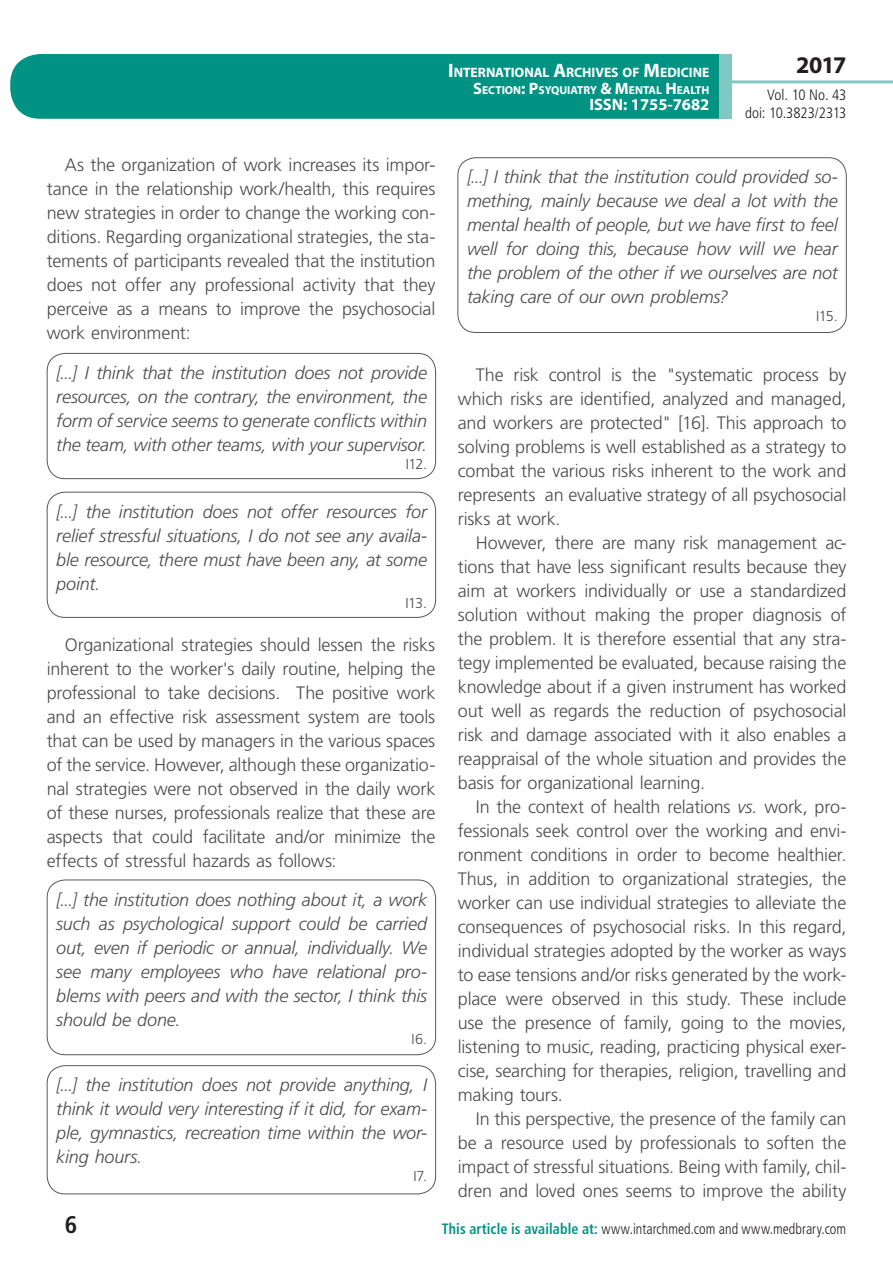
<style>
.page{position:relative;width:893px;height:1263px;background:#fff}
.page>*{position:absolute;margin:0;border:0;box-sizing:border-box;transform-origin:0 0}
.t1{font:700 24px "Myriad Pro";color:#231f20}
.t2{font:700 condensed 24px "Frutiger LT Std";color:#231f20}
.t3{font:300 18px/24px "Frutiger LT Std";letter-spacing:-.01em;color:#4b4c4d;text-align:justify}
.t4{font:italic 300 18px/24px "Frutiger LT Std";letter-spacing:-.01em;color:#4b4c4d;text-align:justify}
.t5{font:700 16.5px "Myriad Pro";color:#fff}
.t6{font:300 condensed 15px "Frutiger LT Std";color:#231f20;scale:.94 1}
.t7{font:300 condensed 15px/18px "Frutiger LT Std";color:#231f20;text-align:right}
.t8{font:300 14.4px "Frutiger LT Std";letter-spacing:-.035em;color:#4b4c4d}
.t9{font:700 13.65px "Myriad Pro";letter-spacing:-.005em;color:#fff}
.t10{font:700 11.55px "Myriad Pro";color:#fff}
.s1{font-size:19.5px}
.s2{font-size:16.5px}
.s3{font-style:italic}
.s4{font-weight:700;color:#009384}
</style>
<div class="page">
<div style="left:10px;top:54px;width:775px;height:65px;background:#009384;border-radius:30px"></div>
<div style="left:732px;top:0;width:161px;height:157px;background:#fff"></div>
<hr style="left:730px;top:80px;width:163px;height:3px;background:#80c9c2">
<div style="left:719px;top:54px;width:13px;height:65px;background:#80c9c2"></div>
<div style="left:47px;top:353px;width:389px;height:126px;border:1px solid #57585a;border-radius:18px"></div>
<div style="left:47px;top:492px;width:389px;height:126px;border:1px solid #57585a;border-radius:18px"></div>
<div style="left:47px;top:879px;width:389px;height:176px;border:1px solid #57585a;border-radius:18px"></div>
<div style="left:47px;top:1065px;width:389px;height:129px;border:1px solid #57585a;border-radius:18px"></div>
<div style="left:457px;top:157px;width:390px;height:176px;border:1px solid #57585a;border-radius:18px"></div>
<p class="t9" style="left:448px;top:64px;width:263px"><span class="s1">I</span>NTERNATIONAL <span class="s1">A</span>RCHIVES OF <span class="s1">M</span>EDICINE</p>
<p class="t10" style="left:473px;top:82px;width:238px"><span class="s2">S</span>ECTION<span class="s2">: P</span>SYQUIATRY <span class="s2">&amp; M</span>ENTAL <span class="s2">H</span> EALTH</p>
<p class="t5" style="left:589px;top:94px;width:122px">ISSN: 1755-7682</p>
<h1 class="t1" style="left:796px;top:49px;width:52px">2017</h1>
<p class="t7" style="left:745px;top:86px;width:103px">Vol. 10 No. 43 doi: 10.3823/2313</p>
<p class="t3" style="left:47px;top:153px;width:390px;text-indent:18px">As the organization of work increases its impor&shy;tance in the relationship work/health, this requires new strategies in order to change the working con&shy;ditions. Regarding organizational strategies, the sta&shy;tements of participants revealed that the institution does not offer any professional activity that they perceive as a means to improve the psychosocial work environment:</p>
<p class="t4" style="left:56px;top:361px;width:372px">[...] I think that the institution does not provide resources, on the contrary, the environment, the form of service seems to generate conflicts within the team, with other teams, with your supervisor.</p>
<p class="t8" style="left:406px;top:456px;width:23px">I12.</p>
<p class="t4" style="left:56px;top:500px;width:372px">[...] the institution does not offer resources for relief stressful situations, I do not see any availa&shy;ble resource, there must have been any, at some point.</p>
<p class="t8" style="left:405px;top:595px;width:23px">I13.</p>
<p class="t3" style="left:47px;top:633px;width:390px;text-indent:18px">Organizational strategies should lessen the risks inherent to the worker's daily routine, helping the professional to take decisions. The positive work and an effective risk assessment system are tools that can be used by managers in the various spaces of the service. However, although these organizatio&shy;nal strategies were not observed in the daily work of these nurses, professionals realize that these are aspects that could facilitate and/or minimize the effects of stressful hazards as follows:</p>
<p class="t4" style="left:56px;top:887px;width:372px">[...] the institution does nothing about it, a work such as psychological support could be carried out, even if periodic or annual, individually. We see many employees who have relational pro&shy;blems with peers and with the sector, I think this should be done.</p>
<p class="t8" style="left:412px;top:1030px;width:17px">I6.</p>
<p class="t4" style="left:56px;top:1073px;width:372px">[...] the institution does not provide anything, I think it would very interesting if it did, for exam&shy;ple, gymnastics, recreation time within the wor&shy;king hours.</p>
<p class="t8" style="left:413px;top:1168px;width:15px">I7.</p>
<p class="t4" style="left:467px;top:165px;width:372px">[...] I think that the institution could provided so&shy;mething, mainly because we deal a lot with the mental health of people, but we have first to feel well for doing this, because how will we hear the problem of the other if we ourselves are not taking care of our own problems?</p>
<p class="t8" style="left:816px;top:308px;width:23px">I15.</p>
<p class="t3" style="left:458px;top:363px;width:390px;text-indent:18px">The risk control is the "systematic process by which risks are identified, analyzed and managed, and workers are protected" [16]. This approach to solving problems is well established as a strategy to combat the various risks inherent to the work and represents an evaluative strategy of all psychosocial risks at work.</p>
<p class="t3" style="left:458px;top:531px;width:390px;text-indent:18px">However, there are many risk management ac&shy;tions that have less significant results because they aim at workers individually or use a standardized solution without making the proper diagnosis of the problem. It is therefore essential that any stra&shy;tegy implemented be evaluated, because raising the knowledge about if a given instrument has worked out well as regards the reduction of psychosocial risk and damage associated with it also enables a reappraisal of the whole situation and provides the basis for organizational learning.</p>
<p class="t3" style="left:458px;top:795px;width:390px;text-indent:18px">In the context of health relations <span class="s3">vs.</span> work, pro&shy;fessionals seek control over the working and envi&shy;ronment conditions in order to become healthier.<br>Thus, in addition to organizational strategies, the worker can use individual strategies to alleviate the consequences of psychosocial risks. In this regard, individual strategies adopted by the worker as ways to ease tensions and/or risks generated by the work&shy;place were observed in this study. These include use the presence of family, going to the movies, listening to music, reading, practicing physical exer&shy;cise, searching for therapies, religion, travelling and making tours.</p>
<p class="t3" style="left:458px;top:1107px;width:390px;text-indent:18px">In this perspective, the presence of the family can be a resource used by professionals to soften the impact of stressful situations. Being with family, chil&shy;dren and loved ones seems to improve the ability</p>
<h1 class="t2" style="left:65px;top:1210px;width:14px">6</h1>
<p class="t6" style="left:442px;top:1220px;width:432px"><span class="s4">This article is available at:</span> www.intarchmed.com and www.medbrary.com</p>
</div>
